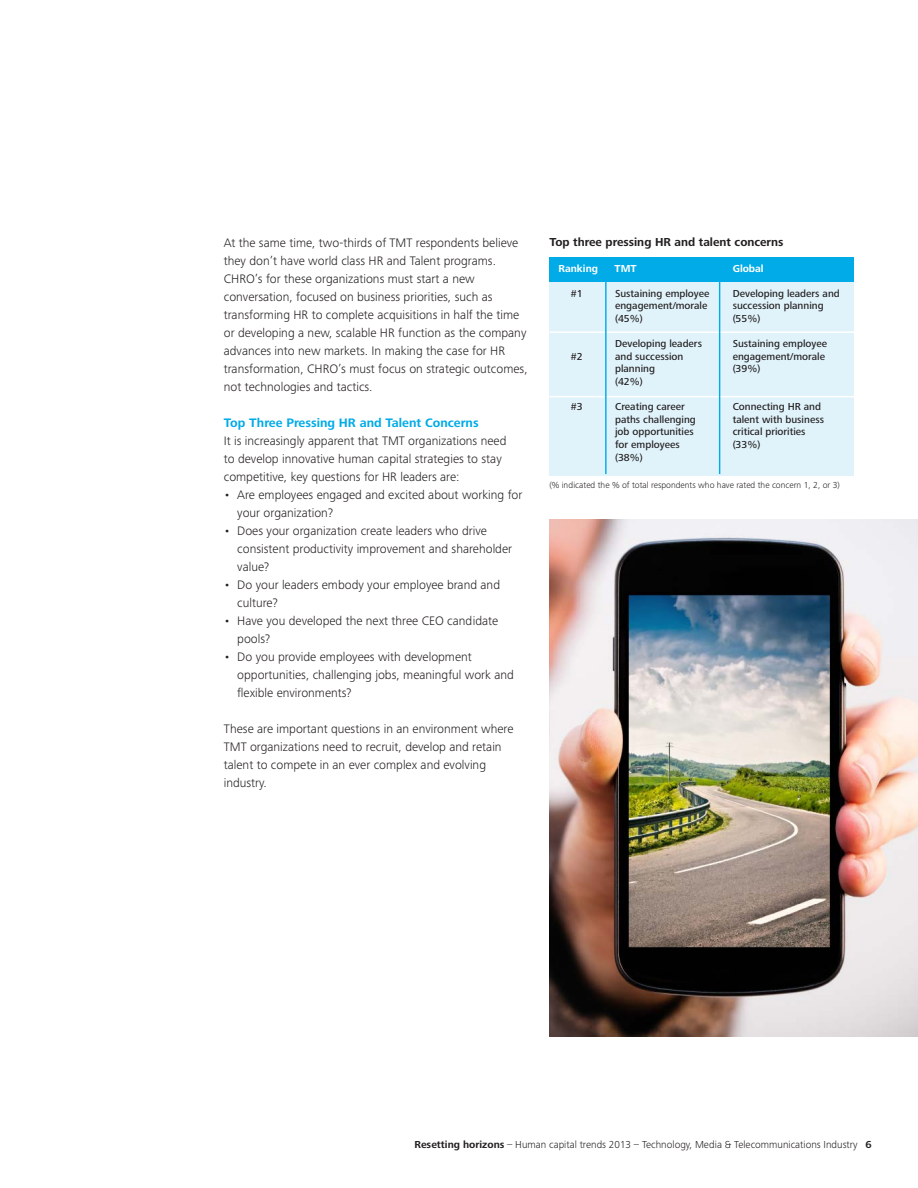
<style>
.page{position:relative;width:918px;height:1188px;background:#fff}
.page>*{position:absolute;margin:0;border:0;box-sizing:border-box;transform-origin:0 0}
.body_copy{font:300 12.75px/18px "Frutiger Next Pro";color:#231f20}
.body_copy-2{font:700 12.75px "Frutiger Next Pro";color:#00abe7}
.table_bullets{font:700 12px "Frutiger Next Pro";color:#231f20}
.table_bullets-2{font:500 10.5px/12.6px "Frutiger Next Pro";color:#231f20}
.t1{font:300 10.5px "Frutiger Next Pro";color:#231f20}
.table_bullets-3{font:700 10.5px "Frutiger Next Pro";color:#fff}
.t2{font:700 10.5px "Frutiger Next Pro";color:#231f20}
.t3{font:300 9px "Frutiger Next Pro";color:#231f20}
.s1{font-weight:700}
</style>
<div class="page">
<div style="left:549px;top:272px;width:305px;height:203px;background:#e0f3fb"></div>
<div style="left:549px;top:258px;width:305px;height:24px;background:#00abe7"></div>
<hr style="left:549px;top:331px;width:311px;height:2px;background:#fff">
<hr style="left:549px;top:396px;width:311px;height:1px;background:#fff">
<hr style="left:605px;top:279px;width:2px;height:195px;background:#00abe7">
<hr style="left:719px;top:279px;width:1px;height:195px;background:#00abe7">
<img style="left:549px;top:519px;width:369px;height:518px">
<p class="body_copy" style="left:224px;top:234px;width:305px">At the same time, two-thirds of TMT respondents believe they don’t have world class HR and Talent programs.<br>CHRO’s for these organizations must start a new conversation, focused on business priorities, such as transforming HR to complete acquisitions in half the time or developing a new, scalable HR function as the company advances into new markets. In making the case for HR transformation, CHRO’s must focus on strategic outcomes, not technologies and tactics.</p>
<p class="body_copy-2" style="left:224px;top:415px;width:256px">Top Three Pressing HR and Talent Concerns</p>
<p class="body_copy" style="left:224px;top:432px;width:284px">It is increasingly apparent that TMT organizations need to develop innovative human capital strategies to stay competitive, key questions for HR leaders are:</p>
<p class="body_copy" style="left:237px;top:486px;width:287px;text-indent:-14px">• Are employees engaged and excited about working for your organization?</p>
<p class="body_copy" style="left:237px;top:522px;width:276px;text-indent:-14px">• Does your organization create leaders who drive consistent productivity improvement and shareholder value?</p>
<p class="body_copy" style="left:237px;top:576px;width:264px;text-indent:-14px">• Do your leaders embody your employee brand and culture?</p>
<p class="body_copy" style="left:237px;top:612px;width:263px;text-indent:-14px">• Have you developed the next three CEO candidate pools?</p>
<p class="body_copy" style="left:237px;top:648px;width:278px;text-indent:-14px">• Do you provide employees with development opportunities, challenging jobs, meaningful work and flexible environments?</p>
<p class="body_copy" style="left:224px;top:720px;width:291px">These are important questions in an environment where TMT organizations need to recruit, develop and retain talent to compete in an ever complex and evolving industry.</p>
<p class="table_bullets" style="left:549px;top:235px;width:236px">Top three pressing HR and talent concerns</p>
<p class="table_bullets-3" style="left:558px;top:262px;width:41px">Ranking</p>
<p class="table_bullets-2" style="left:571px;top:287px;width:13px">#1</p>
<p class="table_bullets-3" style="left:615px;top:262px;width:24px">TMT</p>
<p class="table_bullets-3" style="left:733px;top:262px;width:33px">Global</p>
<p class="table_bullets-2" style="left:615px;top:287px;width:96px">Sustaining employee engagement/morale</p>
<p class="table_bullets-2" style="left:615px;top:312px;width:29px">(45%)</p>
<p class="table_bullets-2" style="left:615px;top:337px;width:88px">Developing leaders and succession planning</p>
<p class="table_bullets-2" style="left:615px;top:375px;width:29px">(42%)</p>
<p class="table_bullets-2" style="left:615px;top:400px;width:82px">Creating career paths challenging job opportunities for employees</p>
<p class="table_bullets-2" style="left:615px;top:451px;width:29px">(38%)</p>
<p class="table_bullets-2" style="left:733px;top:287px;width:109px">Developing leaders and succession planning</p>
<p class="table_bullets-2" style="left:733px;top:312px;width:29px">(55%)</p>
<p class="table_bullets-2" style="left:733px;top:337px;width:96px">Sustaining employee engagement/morale</p>
<p class="table_bullets-2" style="left:733px;top:363px;width:29px">(39%)</p>
<p class="table_bullets-2" style="left:733px;top:400px;width:93px">Connecting HR and talent with business critical priorities</p>
<p class="table_bullets-2" style="left:733px;top:438px;width:29px">(33%)</p>
<p class="table_bullets-2" style="left:571px;top:350px;width:13px">#2</p>
<p class="table_bullets-2" style="left:571px;top:400px;width:13px">#3</p>
<p class="t3" style="left:549px;top:480px;width:292px">(% indicated the % of total respondents who have rated the concern 1, 2, or 3)</p>
<p class="t1" style="left:414px;top:1139px;width:445px"><span class="s1">Resetting horizons</span> – Human capital trends 2013 – Technology, Media &amp; Telecommunications Industry</p>
<p class="t2" style="left:866px;top:1138px;width:8px">6</p>
</div>
